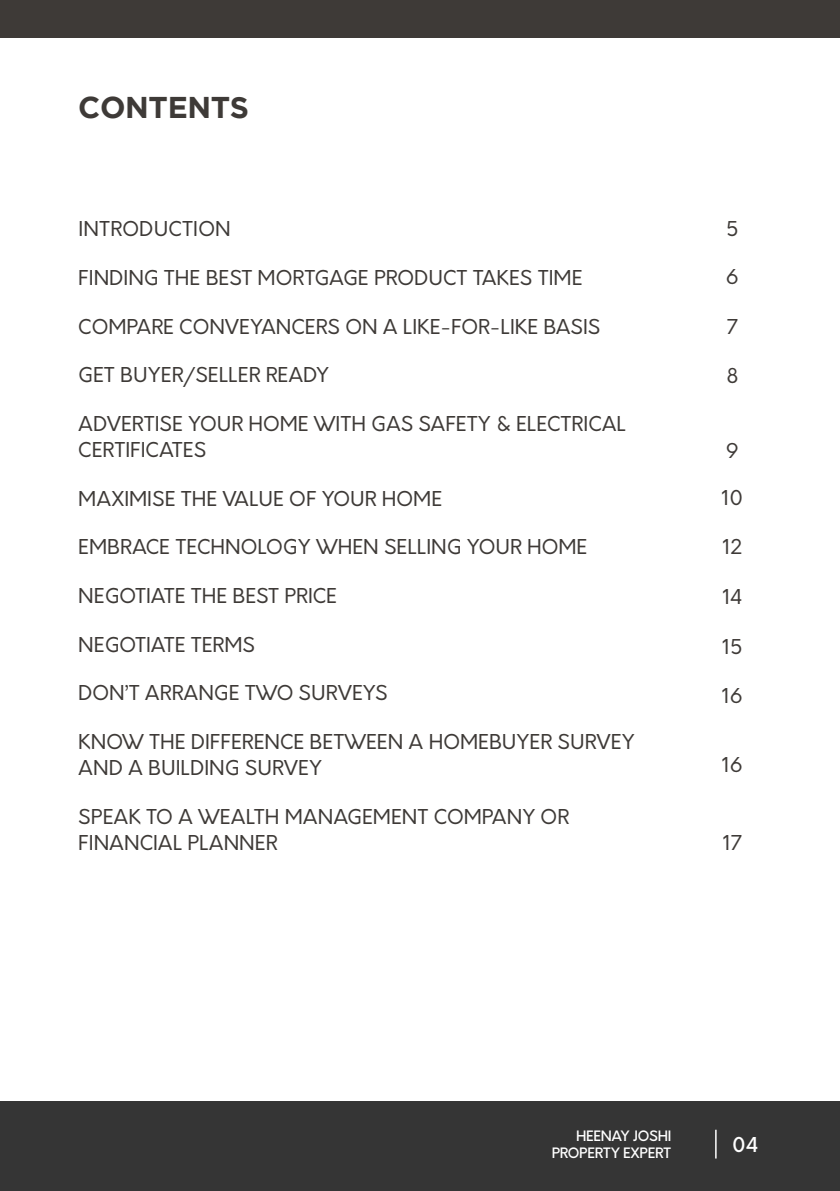
<style>
.page{position:relative;width:840px;height:1191px;background:#fff}
.page>*{position:absolute;margin:0;border:0;box-sizing:border-box;transform-origin:0 0}
.t1{font:700 30px "Gotham";letter-spacing:-.01em;color:#3e3a37}
.t2{font:20px/26px "Orkney";color:#3e3a37}
.t3{font:500 20px "Orkney";color:#fff}
.t4{font:500 14px/16.8px "Orkney";letter-spacing:-.02em;color:#fff;text-align:right}
</style>
<div class="page">
<div style="left:0;top:1101px;width:839px;height:90px;background:#353535"></div>
<hr style="left:714px;top:1129px;width:2px;height:29px;background:#fff">
<div style="left:0;top:0;width:839px;height:37px;background:#3e3a37"></div>
<h1 class="t1" style="left:78px;top:90px;width:172px">CONTENTS</h1>
<p class="t2" style="left:78px;top:216px;width:154px">INTRODUCTION</p>
<p class="t2" style="left:78px;top:265px;width:505px">FINDING THE BEST MORTGAGE PRODUCT TAKES TIME</p>
<p class="t2" style="left:78px;top:314px;width:523px">COMPARE CONVEYANCERS ON A LIKE-FOR-LIKE BASIS</p>
<p class="t2" style="left:78px;top:362px;width:252px">GET BUYER/SELLER READY</p>
<p class="t2" style="left:78px;top:411px;width:549px">ADVERTISE YOUR HOME WITH GAS SAFETY &amp; ELECTRICAL<br>CERTIFICATES</p>
<p class="t2" style="left:78px;top:486px;width:365px">MAXIMISE THE VALUE OF YOUR HOME</p>
<p class="t2" style="left:78px;top:534px;width:510px">EMBRACE TECHNOLOGY WHEN SELLING YOUR HOME</p>
<p class="t2" style="left:78px;top:583px;width:260px">NEGOTIATE THE BEST PRICE</p>
<p class="t2" style="left:78px;top:632px;width:178px">NEGOTIATE TERMS</p>
<p class="t2" style="left:78px;top:680px;width:311px">DON’T ARRANGE TWO SURVEYS</p>
<p class="t2" style="left:78px;top:729px;width:557px">KNOW THE DIFFERENCE BETWEEN A HOMEBUYER SURVEY<br>AND A BUILDING SURVEY</p>
<p class="t2" style="left:78px;top:804px;width:492px">SPEAK TO A WEALTH MANAGEMENT COMPANY OR<br>FINANCIAL PLANNER</p>
<p class="t2" style="left:725px;top:216px;width:14px">5</p>
<p class="t2" style="left:725px;top:264px;width:14px">6</p>
<p class="t2" style="left:726px;top:314px;width:13px">7</p>
<p class="t2" style="left:726px;top:363px;width:13px">8</p>
<p class="t2" style="left:725px;top:438px;width:14px">9</p>
<p class="t2" style="left:721px;top:485px;width:23px">10</p>
<p class="t2" style="left:722px;top:534px;width:21px">12</p>
<p class="t2" style="left:722px;top:584px;width:22px">14</p>
<p class="t2" style="left:721px;top:633px;width:22px">15</p>
<p class="t2" style="left:721px;top:683px;width:22px">16</p>
<p class="t2" style="left:721px;top:752px;width:22px">16</p>
<p class="t2" style="left:722px;top:830px;width:21px">17</p>
<p class="t4" style="left:551px;top:1127px;width:121px">HEENAY JOSHI<br>PROPERTY EXPERT</p>
<p class="t3" style="left:731px;top:1131px;width:28px">04</p>
</div>
